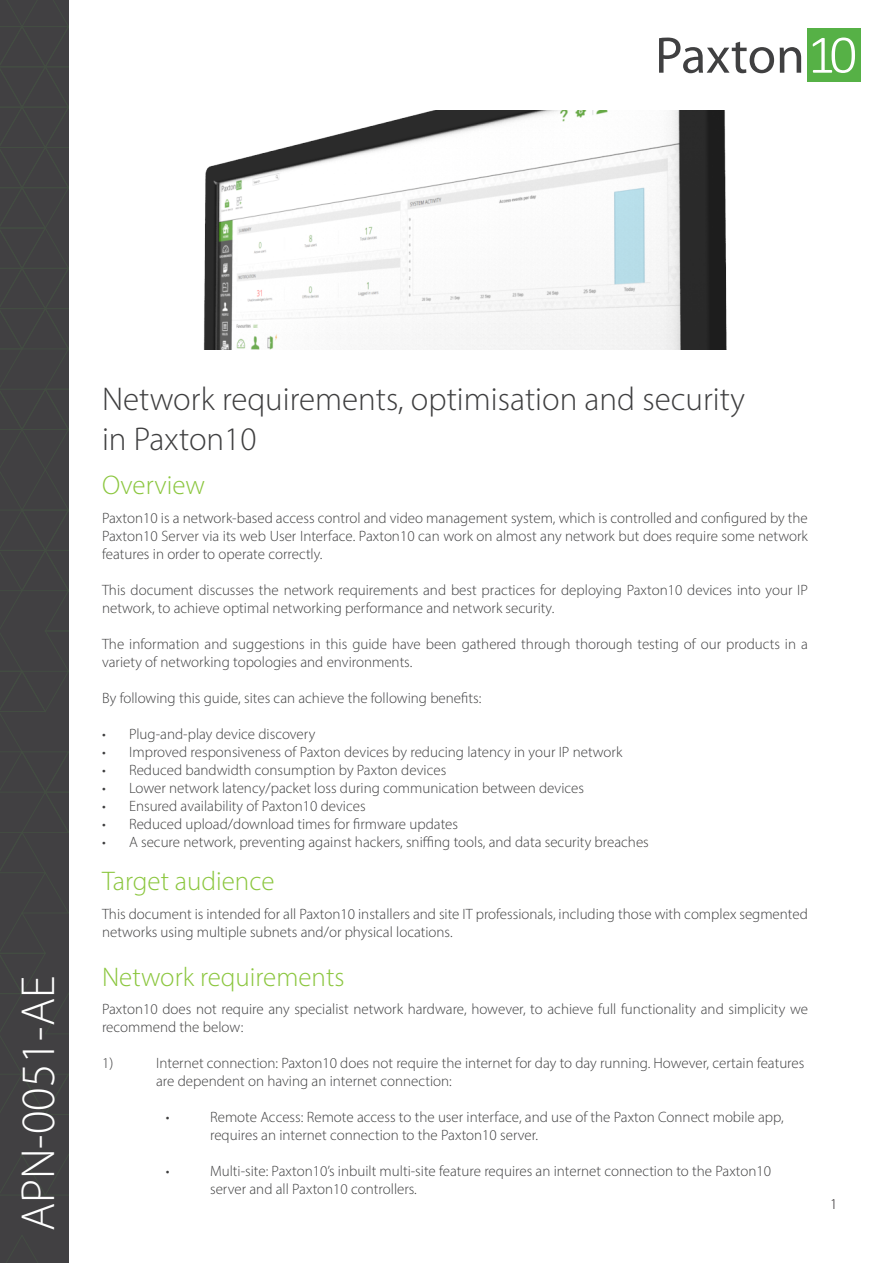
<style>
.page{position:relative;width:893px;height:1263px;background:#fff}
.page>*{position:absolute;margin:0;border:0;box-sizing:border-box;transform-origin:0 0}
.t1{font:300 48px "Myriad Pro";color:#fff}
.t2{font:300 33px/39.6px "Myriad Pro";color:#3e3e3f}
.t3{font:300 27px "Myriad Pro";color:#8bc63e}
.t4{font:300 15px/18px "Myriad Pro";color:#3e3e3f}
.t5{font:300 15px "Myriad Pro";color:#231f20}
</style>
<div class="page">
<img style="left:203px;top:110px;width:524px;height:239px">
<div style="left:0;top:0;width:69px;height:1263px;background:#414042"></div>
<svg style="left:6px;top:1236px;width:32px;height:27px"></svg>
<svg style="left:0;top:0;width:69px;height:1195px"></svg>
<div style="left:807px;top:29px;width:53px;height:53px;background:#56b146"></div>
<svg style="left:813px;top:38px;width:42px;height:35px"></svg>
<svg style="left:659px;top:38px;width:115px;height:35px"></svg>
<svg style="left:780px;top:47px;width:21px;height:26px"></svg>
<p class="t1" style="left:9px;top:1231px;width:257px;rotate:-90deg">APN-0051-AE</p>
<p class="t2" style="left:102px;top:379px;width:644px">Network requirements, optimisation and security in Paxton10</p>
<p class="t3" style="left:102px;top:469px;width:105px">Overview</p>
<p class="t4" style="left:102px;top:508px;width:707px;text-align:justify">Paxton10 is a network-based access control and video management system, which is controlled and configured by the Paxton10 Server via its web User Interface. Paxton10 can work on almost any network but does require some network features in order to operate correctly.</p>
<p class="t4" style="left:102px;top:580px;width:707px">This document discusses the network requirements and best practices for deploying Paxton10 devices into your IP network, to achieve optimal networking performance and network security.</p>
<p class="t4" style="left:102px;top:634px;width:707px">The information and suggestions in this guide have been gathered through thorough testing of our products in a variety of networking topologies and environments.</p>
<p class="t4" style="left:102px;top:688px;width:381px">By following this guide, sites can achieve the following benefits:</p>
<p class="t4" style="left:102px;top:724px;width:215px">• Plug-and-play device discovery</p>
<p class="t4" style="left:102px;top:742px;width:522px">• Improved responsiveness of Paxton devices by reducing latency in your IP network</p>
<p class="t4" style="left:102px;top:760px;width:346px">• Reduced bandwidth consumption by Paxton devices</p>
<p class="t4" style="left:102px;top:778px;width:484px">• Lower network latency/packet loss during communication between devices</p>
<p class="t4" style="left:102px;top:796px;width:265px">• Ensured availability of Paxton10 devices</p>
<p class="t4" style="left:102px;top:814px;width:358px">• Reduced upload/download times for firmware updates</p>
<p class="t4" style="left:102px;top:832px;width:548px">• A secure network, preventing against hackers, sniffing tools, and data security breaches</p>
<p class="t3" style="left:102px;top:865px;width:174px">Target audience</p>
<p class="t4" style="left:102px;top:904px;width:707px">This document is intended for all Paxton10 installers and site IT professionals, including those with complex segmented networks using multiple subnets and/or physical locations.</p>
<p class="t3" style="left:102px;top:960px;width:244px">Network requirements</p>
<p class="t4" style="left:102px;top:1000px;width:707px">Paxton10 does not require any specialist network hardware, however, to achieve full functionality and simplicity we recommend the below:</p>
<p class="t4" style="left:102px;top:1054px;width:13px">1)</p>
<p class="t4" style="left:156px;top:1054px;width:650px">Internet connection: Paxton10 does not require the internet for day to day running. However, certain features are dependent on having an internet connection:</p>
<p class="t4" style="left:166px;top:1108px;width:5px">•</p>
<p class="t4" style="left:210px;top:1108px;width:575px">Remote Access: Remote access to the user interface, and use of the Paxton Connect mobile app, requires an internet connection to the Paxton10 server.</p>
<p class="t4" style="left:166px;top:1162px;width:5px">•</p>
<p class="t4" style="left:210px;top:1162px;width:563px">Multi-site: Paxton10’s inbuilt multi-site feature requires an internet connection to the Paxton10 server and all Paxton10 controllers.</p>
<p class="t5" style="left:830px;top:1195px;width:9px">1</p>
</div>
